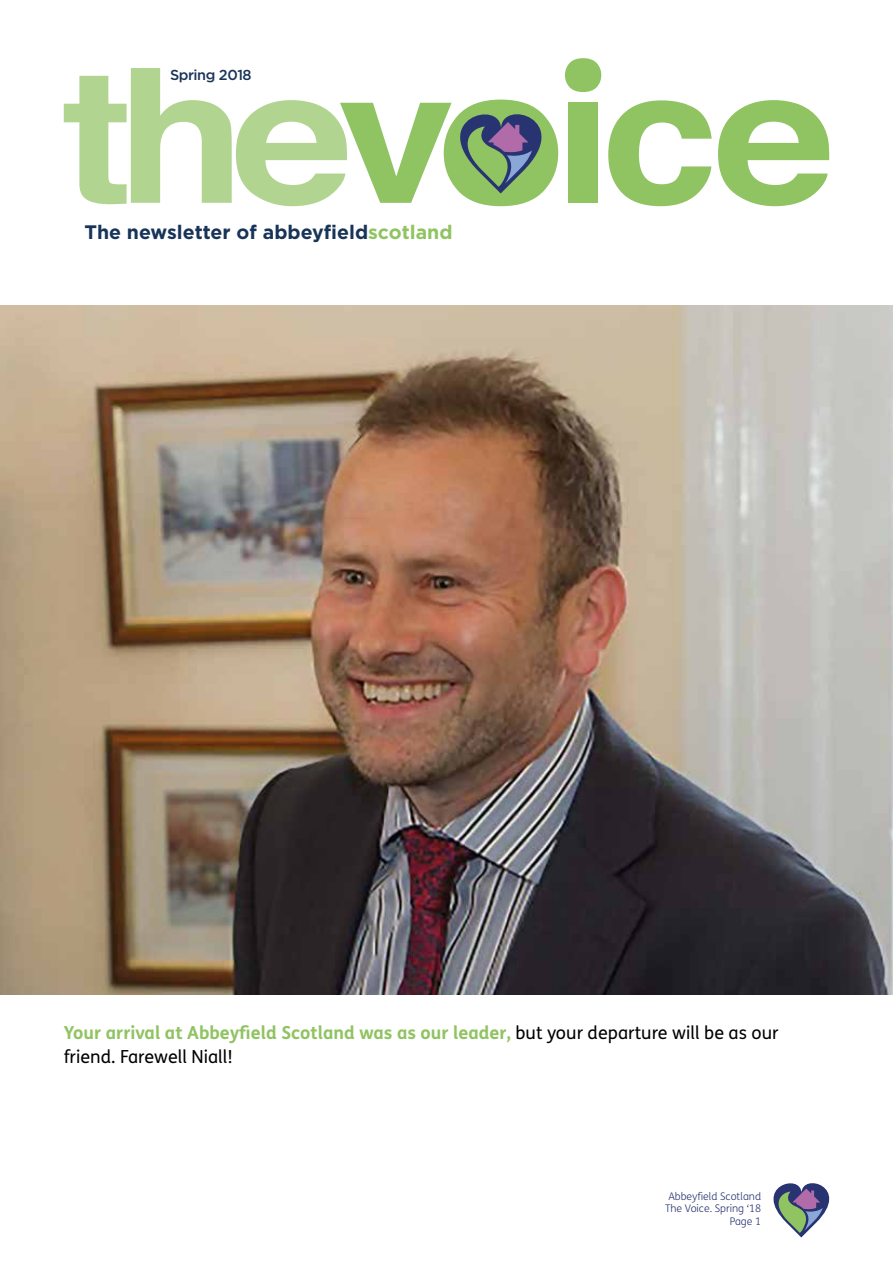
<style>
.page{position:relative;width:893px;height:1263px;background:#fff}
.page>*{position:absolute;margin:0;border:0;box-sizing:border-box;transform-origin:0 0}
.t1{font:700 19.5px "Gotham";color:#183458}
.t2{font:18px/24px "FS Me";color:#000}
.t3{font:500 14.4px "Gotham";letter-spacing:-.03em;color:#183458}
.t4{font:300 10.5px/12.6px "FS Me";color:#283371;text-align:right}
.s1{color:#90c362}
.s2{font-weight:700;color:#90c362}
</style>
<div class="page">
<svg style="left:608px;top:100px;width:104px;height:106px"></svg>
<svg style="left:718px;top:100px;width:111px;height:106px"></svg>
<svg style="left:773px;top:1183px;width:57px;height:54px"></svg>
<svg style="left:64px;top:58px;width:537px;height:148px"></svg>
<img style="left:0;top:305px;width:893px;height:689px">
<p class="t3" style="left:170px;top:66px;width:83px">Spring 2018</p>
<p class="t1" style="left:84px;top:221px;width:370px">The newsletter of abbeyfield<span class="s1">scotland</span></p>
<p class="t2" style="left:64px;top:1021px;width:716px"><span class="s2">Your arrival at Abbeyfield Scotland was as our leader,</span> but your departure will be as our friend. Farewell Niall!</p>
<p class="t4" style="left:665px;top:1190px;width:98px">Abbeyfield Scotland<br>The Voice. Spring ‘18<br>Page 1</p>
</div>
